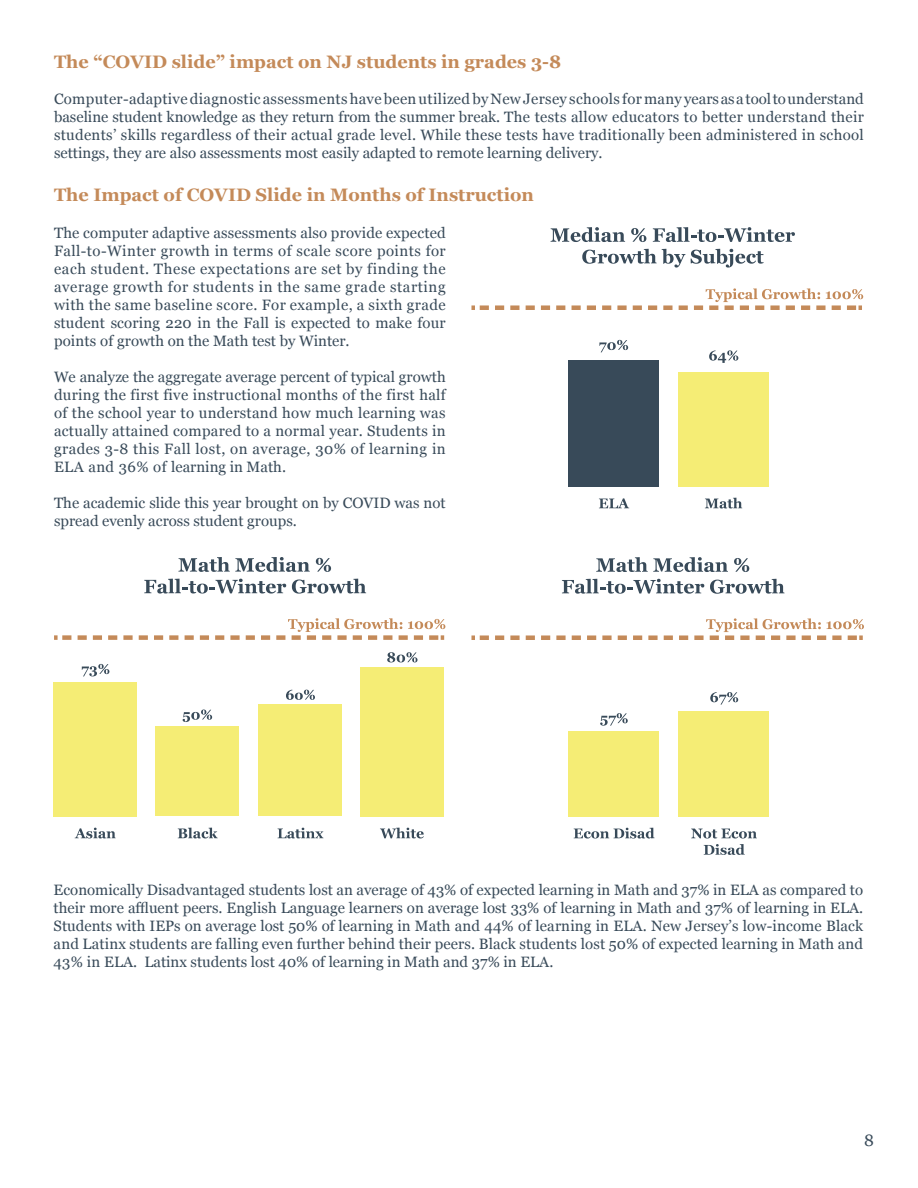
<style>
.page{position:relative;width:918px;height:1188px;background:#fff}
.page>*{position:absolute;margin:0;border:0;box-sizing:border-box;transform-origin:0 0}
.t1{font:700 18px "Georgia";color:#c48a59}
.t2{font:16.5px "Georgia";color:#384a59}
.t3{font:15px/18px "Georgia";color:#384a59;text-align:justify}
</style>
<div class="page">
<div style="left:54px;top:682px;width:83px;height:134px;background:#f5ed75"></div>
<div style="left:156px;top:727px;width:83px;height:89px;background:#f5ed75"></div>
<svg style="left:82px;top:664px;width:27px;height:12px"></svg>
<svg style="left:183px;top:710px;width:29px;height:12px"></svg>
<svg style="left:75px;top:828px;width:41px;height:10px"></svg>
<svg style="left:178px;top:828px;width:40px;height:10px"></svg>
<div style="left:258px;top:704px;width:84px;height:112px;background:#f5ed75"></div>
<div style="left:360px;top:667px;width:84px;height:149px;background:#f5ed75"></div>
<svg style="left:286px;top:690px;width:29px;height:10px"></svg>
<svg style="left:387px;top:652px;width:31px;height:10px"></svg>
<svg style="left:278px;top:828px;width:45px;height:10px"></svg>
<svg style="left:380px;top:828px;width:44px;height:10px"></svg>
<svg style="left:178px;top:557px;width:132px;height:15px"></svg>
<svg style="left:316px;top:558px;width:15px;height:14px"></svg>
<svg style="left:144px;top:579px;width:142px;height:15px"></svg>
<svg style="left:292px;top:579px;width:74px;height:15px"></svg>
<svg style="left:54px;top:618px;width:391px;height:22px"></svg>
<svg style="left:551px;top:227px;width:74px;height:15px"></svg>
<svg style="left:631px;top:228px;width:15px;height:14px"></svg>
<svg style="left:653px;top:227px;width:142px;height:15px"></svg>
<svg style="left:582px;top:249px;width:103px;height:19px"></svg>
<svg style="left:691px;top:249px;width:73px;height:19px"></svg>
<svg style="left:471px;top:288px;width:392px;height:22px"></svg>
<div style="left:569px;top:360px;width:90px;height:126px;background:#384a59"></div>
<div style="left:678px;top:372px;width:90px;height:114px;background:#f5ed75"></div>
<svg style="left:599px;top:340px;width:29px;height:12px"></svg>
<svg style="left:709px;top:350px;width:29px;height:13px"></svg>
<svg style="left:599px;top:498px;width:30px;height:10px"></svg>
<svg style="left:705px;top:498px;width:37px;height:10px"></svg>
<svg style="left:596px;top:557px;width:132px;height:15px"></svg>
<svg style="left:734px;top:558px;width:15px;height:14px"></svg>
<svg style="left:562px;top:579px;width:142px;height:15px"></svg>
<svg style="left:710px;top:579px;width:74px;height:15px"></svg>
<svg style="left:471px;top:618px;width:393px;height:22px"></svg>
<div style="left:569px;top:731px;width:90px;height:85px;background:#f5ed75"></div>
<div style="left:679px;top:711px;width:90px;height:105px;background:#f5ed75"></div>
<svg style="left:600px;top:713px;width:28px;height:13px"></svg>
<svg style="left:710px;top:692px;width:28px;height:13px"></svg>
<svg style="left:574px;top:828px;width:81px;height:11px"></svg>
<svg style="left:691px;top:829px;width:66px;height:26px"></svg>
<p class="t1" style="left:54px;top:48px;width:509px">The “COVID slide” impact on NJ students in grades 3-8</p>
<p class="t3" style="left:54px;top:89px;width:811px">Computer-adaptive diagnostic assessments have been utilized by New Jersey schools for many years as a tool to understand baseline student knowledge as they return from the summer break. The tests allow educators to better understand their students’ skills regardless of their actual grade level. While these tests have traditionally been administered in school settings, they are also assessments most easily adapted to remote learning delivery.</p>
<p class="t1" style="left:54px;top:181px;width:481px">The Impact of COVID Slide in Months of Instruction</p>
<p class="t3" style="left:54px;top:224px;width:393px">The computer adaptive assessments also provide expected Fall-to-Winter growth in terms of scale score points for each student. These expectations are set by finding the average growth for students in the same grade starting with the same baseline score. For example, a sixth grade student scoring 220 in the Fall is expected to make four points of growth on the Math test by Winter.</p>
<p class="t3" style="left:54px;top:368px;width:393px">We analyze the aggregate average percent of typical growth during the first five instructional months of the first half of the school year to understand how much learning was actually attained compared to a normal year. Students in grades 3-8 this Fall lost, on average, 30% of learning in ELA and 36% of learning in Math.</p>
<p class="t3" style="left:54px;top:494px;width:393px">The academic slide this year brought on by COVID was not spread evenly across student groups.</p>
<p class="t3" style="left:54px;top:880px;width:811px">Economically Disadvantaged students lost an average of 43% of expected learning in Math and 37% in ELA as compared to their more affluent peers. English Language learners on average lost 33% of learning in Math and 37% of learning in ELA.<br>Students with IEPs on average lost 50% of learning in Math and 44% of learning in ELA. New Jersey’s low-income Black and Latinx students are falling even further behind their peers. Black students lost 50% of expected learning in Math and 43% in ELA. Latinx students lost 40% of learning in Math and 37% in ELA.</p>
<p class="t2" style="left:864px;top:1129px;width:11px">8</p>
</div>
